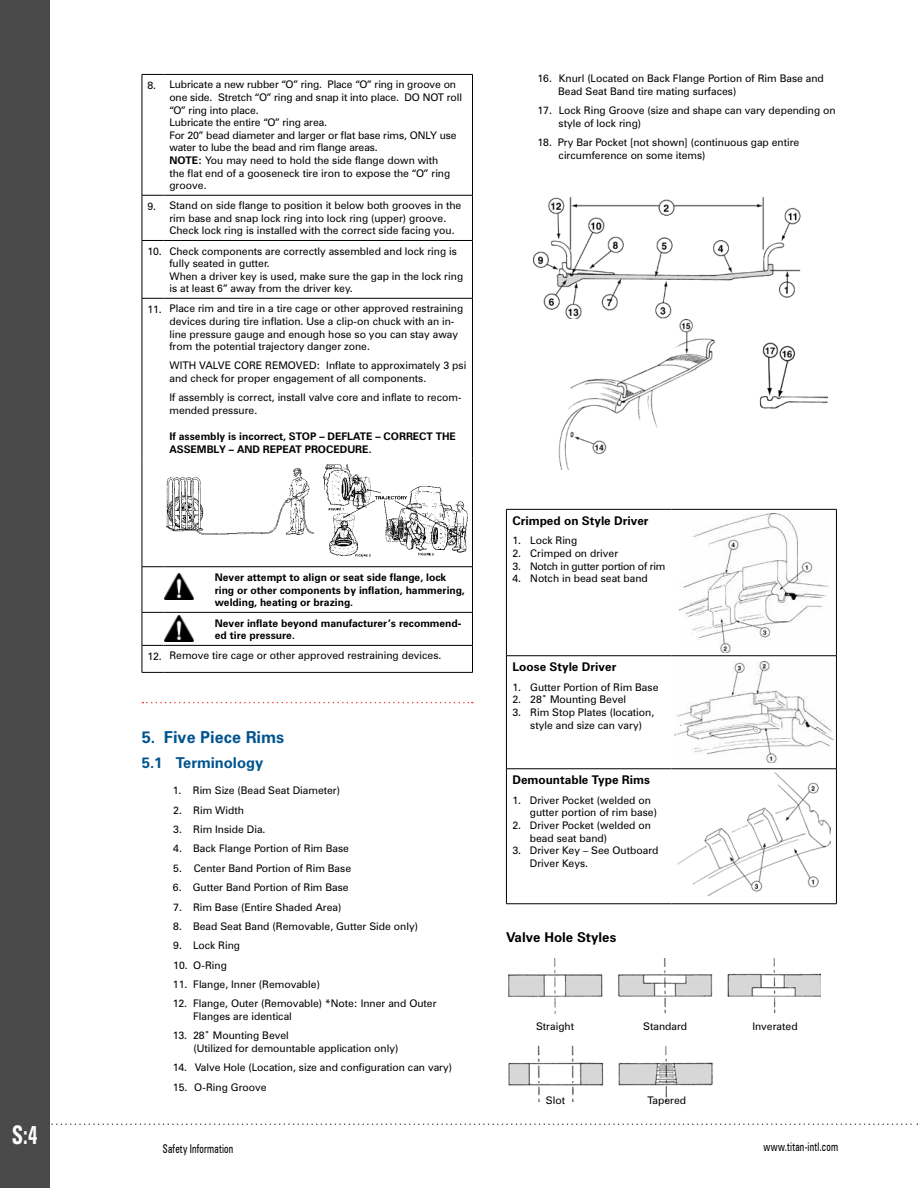
<style>
.page{position:relative;width:918px;height:1188px;background:#fff}
.page>*{position:absolute;margin:0;border:0;box-sizing:border-box;transform-origin:0 0}
.t1{font:700 condensed 25.65px "Zurich BT";color:#fff;scale:.8 1}
.t2{font:700 condensed 22.5px "Zurich BT";color:#fff;scale:.8 1}
.t3{font:700 16.5px "Zurich BT";color:#00548e}
.t4{font:700 15px "Zurich BT";color:#00548e}
.t5{font:700 13.5px "Zurich BT";color:#000}
.t6{font:700 12px "Zurich BT";color:#000}
.t7{font:condensed 12px "Zurich BT";letter-spacing:.025em;color:#000;scale:.8 1}
.t8{font:10.5px/12.6px "Zurich BT";color:#000}
.t9{font:700 10.5px/12.6px "Zurich BT";color:#000}
.t10{font:10.5px "Zurich BT";letter-spacing:-.02em;color:#000}
.s1{font-weight:700}
</style>
<div class="page">
<svg style="left:51px;top:1123px;width:867px;height:2px"></svg>
<div style="left:0;top:0;width:50px;height:1188px;background:#4a4a4b"></div>
<img style="left:558px;top:319px;width:157px;height:151px">
<hr style="left:142px;top:75px;width:1px;height:120px;background:#000">
<svg style="left:143px;top:195px;width:20px;height:1px"></svg>
<hr style="left:142px;top:195px;width:1px;height:45px;background:#000">
<hr style="left:163px;top:195px;width:35px;height:1px;background:#000">
<hr style="left:202px;top:195px;width:271px;height:1px;background:#000">
<svg style="left:142px;top:240px;width:21px;height:1px"></svg>
<hr style="left:142px;top:241px;width:1px;height:57px;background:#000">
<hr style="left:163px;top:240px;width:35px;height:1px;background:#000">
<hr style="left:202px;top:240px;width:271px;height:1px;background:#000">
<svg style="left:143px;top:298px;width:20px;height:1px"></svg>
<hr style="left:142px;top:298px;width:1px;height:161px;background:#000">
<hr style="left:163px;top:298px;width:35px;height:1px;background:#000">
<hr style="left:202px;top:298px;width:271px;height:1px;background:#000">
<hr style="left:142px;top:459px;width:1px;height:108px;background:#000">
<svg style="left:142px;top:566px;width:21px;height:1px"></svg>
<hr style="left:142px;top:567px;width:1px;height:45px;background:#000">
<hr style="left:163px;top:566px;width:35px;height:1px;background:#000">
<hr style="left:202px;top:566px;width:271px;height:1px;background:#000">
<svg style="left:142px;top:612px;width:21px;height:1px"></svg>
<hr style="left:142px;top:613px;width:1px;height:32px;background:#000">
<hr style="left:163px;top:612px;width:35px;height:1px;background:#000">
<hr style="left:202px;top:612px;width:271px;height:1px;background:#000">
<hr style="left:163px;top:645px;width:35px;height:1px;background:#000">
<hr style="left:202px;top:645px;width:271px;height:1px;background:#000">
<svg style="left:142px;top:645px;width:21px;height:28px"></svg>
<svg style="left:142px;top:74px;width:21px;height:1px"></svg>
<hr style="left:472px;top:75px;width:1px;height:120px;background:#000">
<hr style="left:472px;top:195px;width:1px;height:45px;background:#000">
<hr style="left:472px;top:241px;width:1px;height:57px;background:#000">
<hr style="left:472px;top:298px;width:1px;height:161px;background:#000">
<hr style="left:472px;top:459px;width:1px;height:108px;background:#000">
<hr style="left:472px;top:567px;width:1px;height:45px;background:#000">
<hr style="left:472px;top:613px;width:1px;height:32px;background:#000">
<svg style="left:472px;top:646px;width:1px;height:26px"></svg>
<hr style="left:163px;top:672px;width:35px;height:1px;background:#000">
<hr style="left:202px;top:672px;width:271px;height:1px;background:#000">
<hr style="left:163px;top:74px;width:35px;height:1px;background:#000">
<hr style="left:202px;top:74px;width:271px;height:1px;background:#000">
<img style="left:166px;top:468px;width:148px;height:67px">
<img style="left:323px;top:464px;width:145px;height:93px">
<img style="left:164px;top:573px;width:30px;height:26px">
<img style="left:164px;top:615px;width:30px;height:26px">
<img style="left:533px;top:196px;width:268px;height:123px">
<img style="left:759px;top:342px;width:69px;height:67px">
<hr style="left:507px;top:655px;width:164px;height:1px;background:#000">
<hr style="left:671px;top:655px;width:165px;height:1px;background:#000">
<hr style="left:507px;top:768px;width:164px;height:1px;background:#000">
<hr style="left:671px;top:768px;width:165px;height:1px;background:#000">
<hr style="left:506px;top:509px;width:165px;height:1px;background:#000">
<hr style="left:506px;top:510px;width:1px;height:146px;background:#000">
<hr style="left:671px;top:509px;width:166px;height:1px;background:#000">
<hr style="left:836px;top:510px;width:1px;height:146px;background:#000">
<hr style="left:506px;top:656px;width:1px;height:113px;background:#000">
<hr style="left:836px;top:656px;width:1px;height:113px;background:#000">
<hr style="left:506px;top:769px;width:1px;height:135px;background:#000">
<hr style="left:836px;top:769px;width:1px;height:135px;background:#000">
<hr style="left:506px;top:904px;width:165px;height:1px;background:#000">
<hr style="left:671px;top:904px;width:166px;height:1px;background:#000">
<img style="left:679px;top:514px;width:150px;height:138px">
<img style="left:675px;top:661px;width:158px;height:101px">
<img style="left:678px;top:773px;width:152px;height:122px">
<img style="left:508px;top:958px;width:312px;height:56px">
<img style="left:508px;top:1045px;width:205px;height:56px">
<svg style="left:142px;top:702px;width:331px;height:1px"></svg>
<h1 class="t1" style="left:12px;top:1119px;width:34px">S:4</h1>
<h2 class="t2" style="left:7px;top:1127px;width:13px">4</h2>
<p class="t8" style="left:169px;top:78px;width:294px;text-indent:-22px">8. Lubricate a new rubber “O” ring. Place “O” ring in groove on one side. Stretch “O” ring and snap it into place. DO NOT roll “O” ring into place.<br>Lubricate the entire “O” ring area.<br>For 20” bead diameter and larger or flat base rims, ONLY use water to lube the bead and rim flange areas.<br><span class="s1">NOTE:</span> You may need to hold the side flange down with<br>the flat end of a gooseneck tire iron to expose the “O” ring groove.</p>
<p class="t8" style="left:169px;top:199px;width:293px;text-indent:-22px">9. Stand on side flange to position it below both grooves in the rim base and snap lock ring into lock ring (upper) groove.<br>Check lock ring is installed with the correct side facing you.</p>
<p class="t8" style="left:169px;top:244px;width:295px;text-indent:-22px">10. Check components are correctly assembled and lock ring is fully seated in gutter.<br>When a driver key is used, make sure the gap in the lock ring is at least 6” away from the driver key.</p>
<p class="t8" style="left:169px;top:302px;width:295px;text-indent:-22px">11. Place rim and tire in a tire cage or other approved restraining devices during tire inflation. Use a clip-on chuck with an in&shy;line pressure gauge and enough hose so you can stay away from the potential trajectory danger zone.</p>
<p class="t8" style="left:169px;top:359px;width:298px">WITH VALVE CORE REMOVED: Inflate to approximately 3 psi and check for proper engagement of all components.</p>
<p class="t8" style="left:169px;top:391px;width:294px">If assembly is correct, install valve core and inflate to recom&shy;mended pressure.</p>
<p class="t9" style="left:169px;top:430px;width:288px">If assembly is incorrect, STOP – DEFLATE – CORRECT THE<br>ASSEMBLY – AND REPEAT PROCEDURE.</p>
<p class="t9" style="left:215px;top:571px;width:252px">Never attempt to align or seat side flange, lock ring or other components by inflation, hammering, welding, heating or brazing.</p>
<p class="t9" style="left:215px;top:617px;width:248px">Never inflate beyond manufacturer’s recommend&shy;ed tire pressure.</p>
<p class="t8" style="left:147px;top:649px;width:296px">12. Remove tire cage or other approved restraining devices.</p>
<h3 class="t3" style="left:142px;top:727px;width:144px">5. Five Piece Rims</h3>
<h3 class="t4" style="left:142px;top:754px;width:123px">5.1 Terminology</h3>
<p class="t8" style="left:173px;top:784px;width:169px">1. Rim Size (Bead Seat Diameter)</p>
<p class="t8" style="left:173px;top:804px;width:72px">2. Rim Width</p>
<p class="t8" style="left:173px;top:823px;width:94px">3. Rim Inside Dia.</p>
<p class="t8" style="left:173px;top:842px;width:177px">4. Back Flange Portion of Rim Base</p>
<p class="t8" style="left:173px;top:862px;width:179px">5. Center Band Portion of Rim Base</p>
<p class="t8" style="left:173px;top:881px;width:177px">6. Gutter Band Portion of Rim Base</p>
<p class="t8" style="left:173px;top:900px;width:170px">7. Rim Base (Entire Shaded Area)</p>
<p class="t8" style="left:173px;top:920px;width:246px">8. Bead Seat Band (Removable, Gutter Side only)</p>
<p class="t8" style="left:173px;top:939px;width:68px">9. Lock Ring</p>
<p class="t8" style="left:173px;top:958px;width:55px">10. O-Ring</p>
<p class="t8" style="left:173px;top:978px;width:149px">11. Flange, Inner (Removable)</p>
<p class="t8" style="left:193px;top:997px;width:245px;text-indent:-20px">12. Flange, Outer (Removable) *Note: Inner and Outer<br>Flanges are identical</p>
<p class="t8" style="left:193px;top:1029px;width:206px;text-indent:-21px">13. 28˚ Mounting Bevel<br>(Utilized for demountable application only)</p>
<p class="t8" style="left:173px;top:1061px;width:281px">14. Valve Hole (Location, size and configuration can vary)</p>
<p class="t8" style="left:173px;top:1080px;width:95px">15. O-Ring Groove</p>
<p class="t8" style="left:558px;top:72px;width:267px;text-indent:-21px">16. Knurl (Located on Back Flange Portion of Rim Base and<br>Bead Seat Band tire mating surfaces)</p>
<p class="t8" style="left:559px;top:104px;width:279px;text-indent:-21px">17. Lock Ring Groove (size and shape can vary depending on style of lock ring)</p>
<p class="t8" style="left:559px;top:136px;width:242px;text-indent:-21px">18. Pry Bar Pocket [not shown] (continuous gap entire circumference on some items)</p>
<p class="t6" style="left:512px;top:513px;width:138px">Crimped on Style Driver</p>
<p class="t8" style="left:512px;top:534px;width:66px">1. Lock Ring</p>
<p class="t8" style="left:512px;top:547px;width:107px">2. Crimped on driver</p>
<p class="t10" style="left:512px;top:559px;width:155px">3. Notch in gutter portion of rim</p>
<p class="t8" style="left:512px;top:572px;width:137px">4. Notch in bead seat band</p>
<p class="t6" style="left:512px;top:660px;width:105px">Loose Style Driver</p>
<p class="t8" style="left:512px;top:681px;width:148px">1. Gutter Portion of Rim Base</p>
<p class="t8" style="left:512px;top:693px;width:115px">2. 28˚ Mounting Bevel</p>
<p class="t8" style="left:512px;top:706px;width:143px;text-align:center">3. Rim Stop Plates (location, style and size can vary)</p>
<p class="t6" style="left:512px;top:773px;width:139px">Demountable Type Rims</p>
<p class="t8" style="left:530px;top:794px;width:129px;text-indent:-17px">1. Driver Pocket (welded on gutter portion of rim base)</p>
<p class="t8" style="left:530px;top:819px;width:123px;text-indent:-17px">2. Driver Pocket (welded on bead seat band)</p>
<p class="t8" style="left:530px;top:844px;width:130px;text-indent:-17px">3. Driver Key – See Outboard<br>Driver Keys.</p>
<p class="t5" style="left:506px;top:929px;width:112px">Valve Hole Styles</p>
<p class="t8" style="left:536px;top:1020px;width:40px">Straight</p>
<p class="t8" style="left:643px;top:1020px;width:46px">Standard</p>
<p class="t8" style="left:752px;top:1020px;width:47px">Inverated</p>
<p class="t8" style="left:546px;top:1094px;width:21px">Slot</p>
<p class="t8" style="left:647px;top:1094px;width:40px">Tapered</p>
<p class="t7" style="left:163px;top:1141px;width:89px">Safety Information</p>
<p class="t7" style="left:763px;top:1140px;width:95px">www.titan-intl.com</p>
</div>
